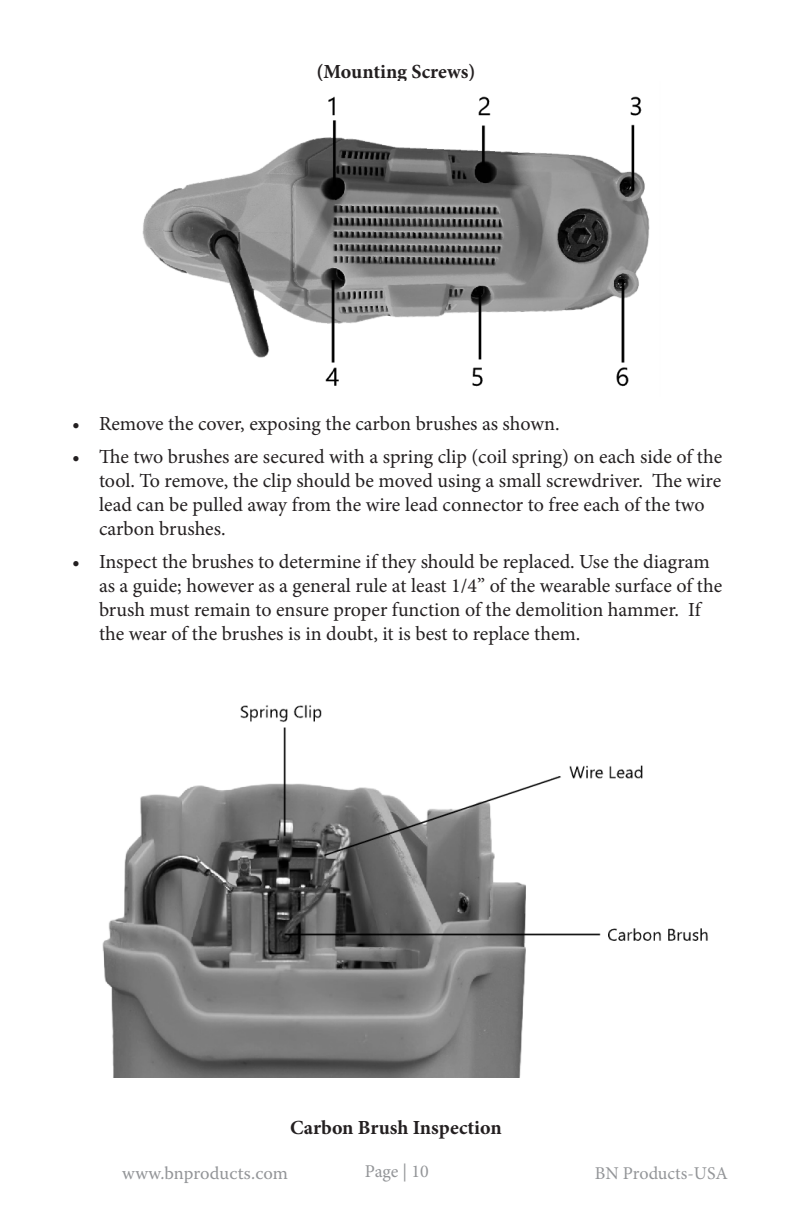
<style>
.page{position:relative;width:792px;height:1224px;background:#fff}
.page>*{position:absolute;margin:0;border:0;box-sizing:border-box;transform-origin:0 0}
.t1{font:20px/24px "Minion Pro";color:#231f20}
.t2{font:700 20px "Minion Pro";color:#231f20}
.t3{font:18px "Minion Pro";color:#939598}
.t4{font:18px "Warnock Pro";color:#939598}
</style>
<div class="page">
<img style="left:142px;top:96px;width:508px;height:291px">
<img style="left:102px;top:704px;width:606px;height:373px">
<p class="t2" style="left:317px;top:57px;width:160px">(Mounting Screws)</p>
<p class="t1" style="left:72px;top:412px;width:489px">• Remove the cover, exposing the carbon brushes as shown.</p>
<p class="t1" style="left:99px;top:445px;width:625px;text-indent:-27px">• The two brushes are secured with a spring clip (coil spring) on each side of the tool. To remove, the clip should be moved using a small screwdriver. The wire lead can be pulled away from the wire lead connector to free each of the two carbon brushes.</p>
<p class="t1" style="left:99px;top:550px;width:625px;text-indent:-27px">• Inspect the brushes to determine if they should be replaced. Use the diagram as a guide; however as a general rule at least 1/4” of the wearable surface of the brush must remain to ensure proper function of the demolition hammer. If the wear of the brushes is in doubt, it is best to replace them.</p>
<p class="t2" style="left:290px;top:1114px;width:213px">Carbon Brush Inspection</p>
<p class="t4" style="left:122px;top:1162px;width:167px">www.bnproducts.com</p>
<p class="t3" style="left:365px;top:1159px;width:65px">Page | 10</p>
<p class="t3" style="left:595px;top:1161px;width:135px">BN Products-USA</p>
</div>
